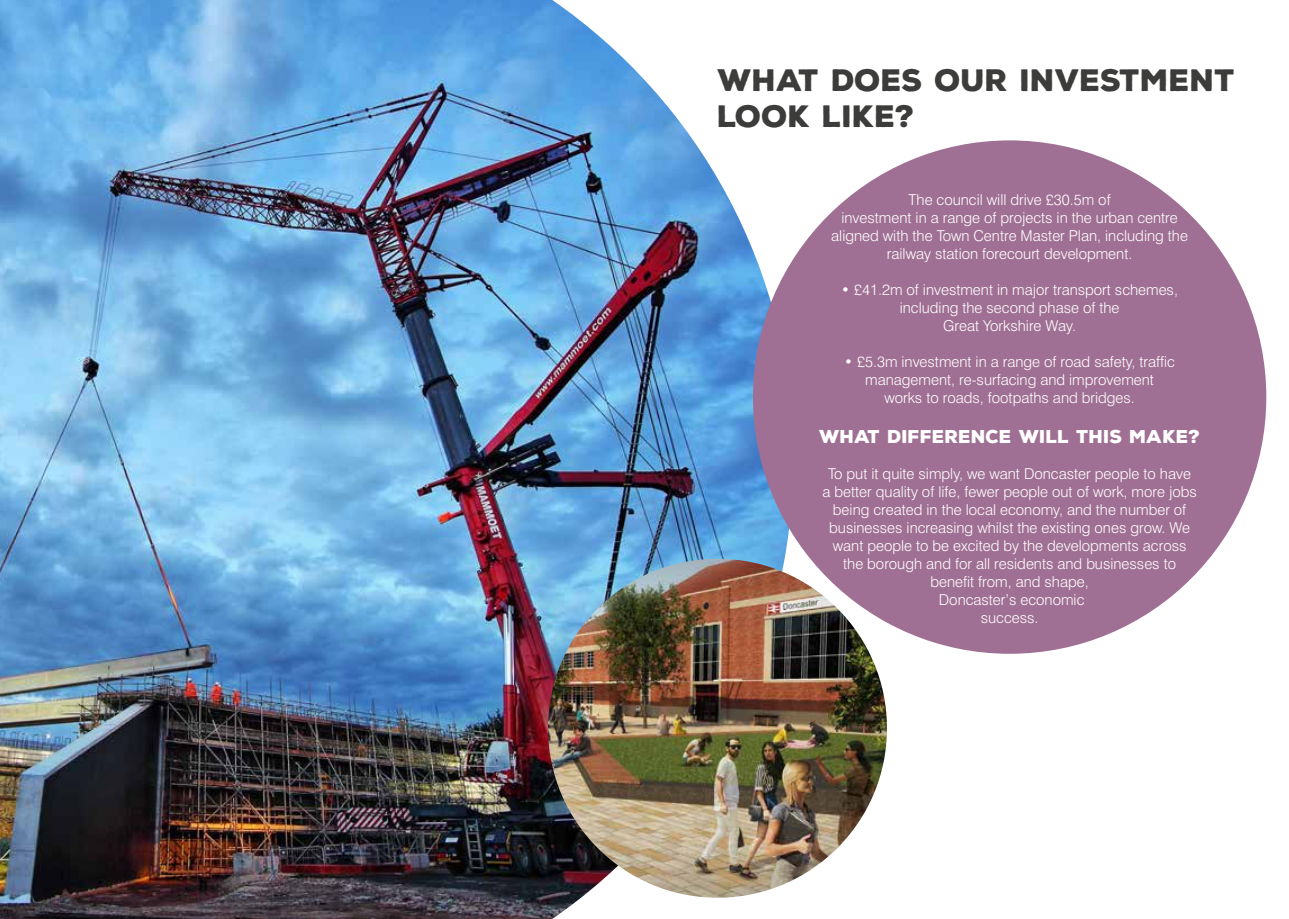
<style>
.page{position:relative;width:1289px;height:919px;background:#fff}
.page>*{position:absolute;margin:0;border:0;box-sizing:border-box;transform-origin:0 0}
.t1{font:900 30px/36px "Nexa Rust Sans";color:#3c3c3b}
.t2{font:900 18px "Nexa Rust Sans";color:#fff}
.t3{font:300 15px/18px "Swiss 721 BT";color:#fff;text-align:center}
</style>
<div class="page">
<img style="left:0;top:0;width:793px;height:918px">
<div style="left:753px;top:140px;width:513px;height:513px;background:#a07094;border-radius:50%"></div>
<img style="left:548px;top:558px;width:339px;height:339px;border-radius:169px">
<p class="t1" style="left:717px;top:62px;width:519px">WHAT DOES OUR INVESTMENT<br>LOOK LIKE?</p>
<p class="t3" style="left:908px;top:190px;width:203px">The council will drive £30.5m of</p>
<p class="t3" style="left:831px;top:208px;width:358px">investment in a range of projects in the urban centre aligned with the Town Centre Master Plan, including the railway station forecourt development.</p>
<p class="t3" style="left:841px;top:280px;width:338px">• £41.2m of investment in major transport schemes, including the second phase of the</p>
<p class="t3" style="left:943px;top:316px;width:134px">Great Yorkshire Way.</p>
<p class="t3" style="left:844px;top:352px;width:332px">• £5.3m investment in a range of road safety, traffic management, re-surfacing and improvement</p>
<p class="t3" style="left:884px;top:388px;width:252px">works to roads, footpaths and bridges.</p>
<p class="t2" style="left:819px;top:424px;width:382px">WHAT DIFFERENCE WILL THIS MAKE?</p>
<p class="t3" style="left:822px;top:464px;width:376px">To put it quite simply, we want Doncaster people to have a better quality of life, fewer people out of work, more jobs being created in the local economy, and the number of businesses increasing whilst the existing ones grow. We want people to be excited by the developments across</p>
<p class="t3" style="left:843px;top:554px;width:334px">the borough and for all residents and businesses to</p>
<p class="t3" style="left:930px;top:572px;width:160px">benefit from, and shape,</p>
<p class="t3" style="left:938px;top:590px;width:147px">Doncaster’s economic</p>
<p class="t3" style="left:980px;top:608px;width:59px">success.</p>
</div>
